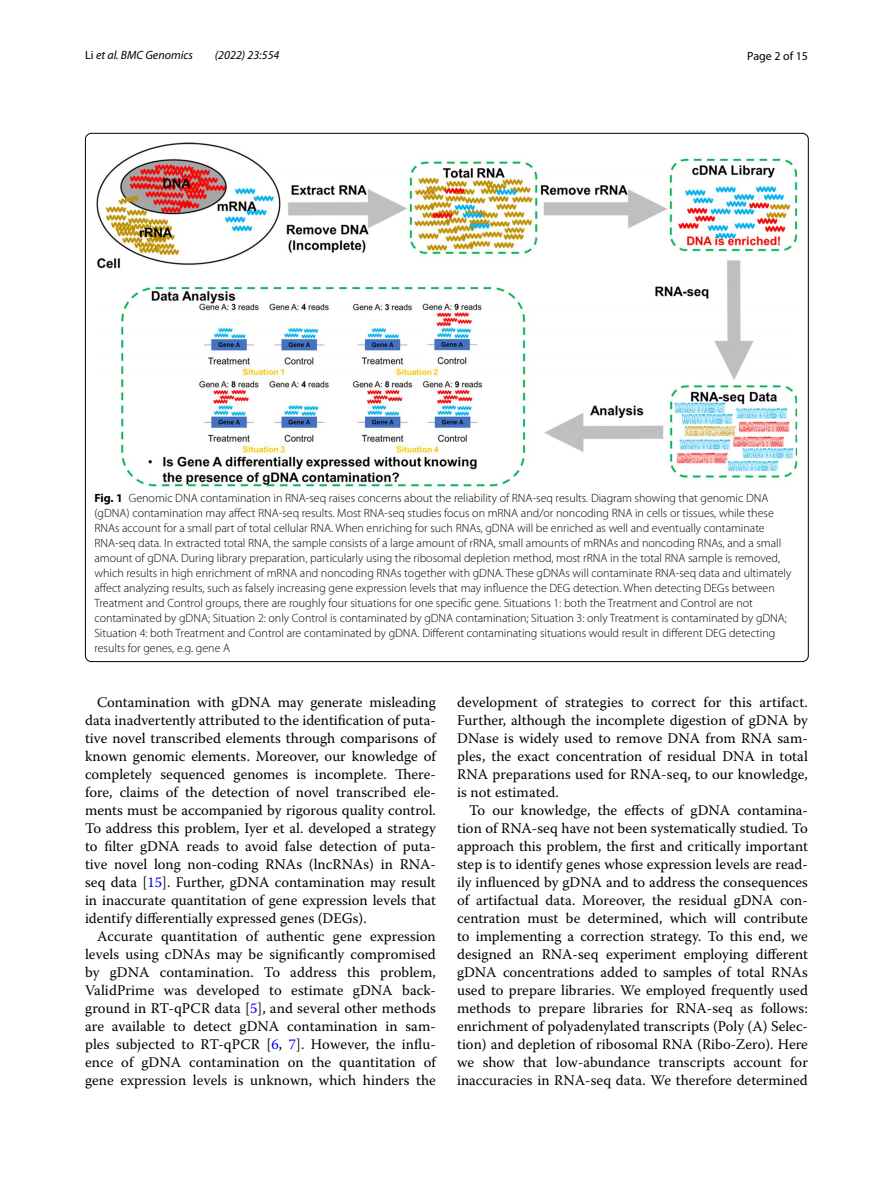
<style>
.page{position:relative;width:893px;height:1187px;background:#fff}
.page>*{position:absolute;margin:0;border:0;box-sizing:border-box;transform-origin:0 0}
.t1{font:14.7px/18px "Warnock Pro";letter-spacing:.005em;color:#000;text-align:justify}
.t2{font:300 12px/15px "Myriad Pro";color:#000}
.t3{font:italic 12px "Myriad Pro";color:#000}
.t4{font:12px "Myriad Pro";color:#000}
.s1{font-style:normal}
.s2{font-weight:700}
.s3{color:#00f}
</style>
<div class="page">
<img style="left:97px;top:142px;width:700px;height:344px">
<p class="t3" style="left:85px;top:48px;width:109px"><span class="s1">Li</span> et al. BMC Genomics</p>
<p class="t3" style="left:215px;top:48px;width:66px">(2022) 23:554</p>
<p class="t4" style="left:747px;top:48px;width:62px">Page 2 of 15</p>
<p class="t2" style="left:94px;top:490px;width:698px"><span class="s2">Fig. 1</span> Genomic DNA contamination in RNA-seq raises concerns about the reliability of RNA-seq results. Diagram showing that genomic DNA (gDNA) contamination may affect RNA-seq results. Most RNA-seq studies focus on mRNA and/or noncoding RNA in cells or tissues, while these RNAs account for a small part of total cellular RNA. When enriching for such RNAs, gDNA will be enriched as well and eventually contaminate RNA-seq data. In extracted total RNA, the sample consists of a large amount of rRNA, small amounts of mRNAs and noncoding RNAs, and a small amount of gDNA. During library preparation, particularly using the ribosomal depletion method, most rRNA in the total RNA sample is removed, which results in high enrichment of mRNA and noncoding RNAs together with gDNA. These gDNAs will contaminate RNA-seq data and ultimately affect analyzing results, such as falsely increasing gene expression levels that may influence the DEG detection. When detecting DEGs between Treatment and Control groups, there are roughly four situations for one specific gene. Situations 1: both the Treatment and Control are not contaminated by gDNA; Situation 2: only Control is contaminated by gDNA contamination; Situation 3: only Treatment is contaminated by gDNA; Situation 4: both Treatment and Control are contaminated by gDNA. Different contaminating situations would result in different DEG detecting results for genes, e.g. gene A</p>
<p class="t1" style="left:85px;top:692px;width:352px;text-indent:12px">Contamination with gDNA may generate misleading data inadvertently attributed to the identification of puta&shy;tive novel transcribed elements through comparisons of known genomic elements. Moreover, our knowledge of completely sequenced genomes is incomplete. There&shy;fore, claims of the detection of novel transcribed ele&shy;ments must be accompanied by rigorous quality control.<br>To address this problem, Iyer et al. developed a strategy to filter gDNA reads to avoid false detection of puta&shy;tive novel long non-coding RNAs (lncRNAs) in RNA&shy;seq data [<span class="s3">15</span>]. Further, gDNA contamination may result in inaccurate quantitation of gene expression levels that identify differentially expressed genes (DEGs).</p>
<p class="t1" style="left:85px;top:926px;width:352px;text-indent:12px">Accurate quantitation of authentic gene expression levels using cDNAs may be significantly compromised by gDNA contamination. To address this problem, ValidPrime was developed to estimate gDNA back&shy;ground in RT-qPCR data [<span class="s3">5</span>], and several other methods are available to detect gDNA contamination in sam&shy;ples subjected to RT-qPCR [<span class="s3">6</span>, <span class="s3">7</span>]. However, the influ&shy;ence of gDNA contamination on the quantitation of gene expression levels is unknown, which hinders the</p>
<p class="t1" style="left:457px;top:692px;width:352px">development of strategies to correct for this artifact.<br>Further, although the incomplete digestion of gDNA by DNase is widely used to remove DNA from RNA sam&shy;ples, the exact concentration of residual DNA in total RNA preparations used for RNA-seq, to our knowledge, is not estimated.</p>
<p class="t1" style="left:457px;top:800px;width:352px;text-indent:12px">To our knowledge, the effects of gDNA contamina&shy;tion of RNA-seq have not been systematically studied. To approach this problem, the first and critically important step is to identify genes whose expression levels are read&shy;ily influenced by gDNA and to address the consequences of artifactual data. Moreover, the residual gDNA con&shy;centration must be determined, which will contribute to implementing a correction strategy. To this end, we designed an RNA-seq experiment employing different gDNA concentrations added to samples of total RNAs used to prepare libraries. We employed frequently used methods to prepare libraries for RNA-seq as follows: enrichment of polyadenylated transcripts (Poly (A) Selec&shy;tion) and depletion of ribosomal RNA (Ribo-Zero). Here we show that low-abundance transcripts account for inaccuracies in RNA-seq data. We therefore determined</p>
</div>
